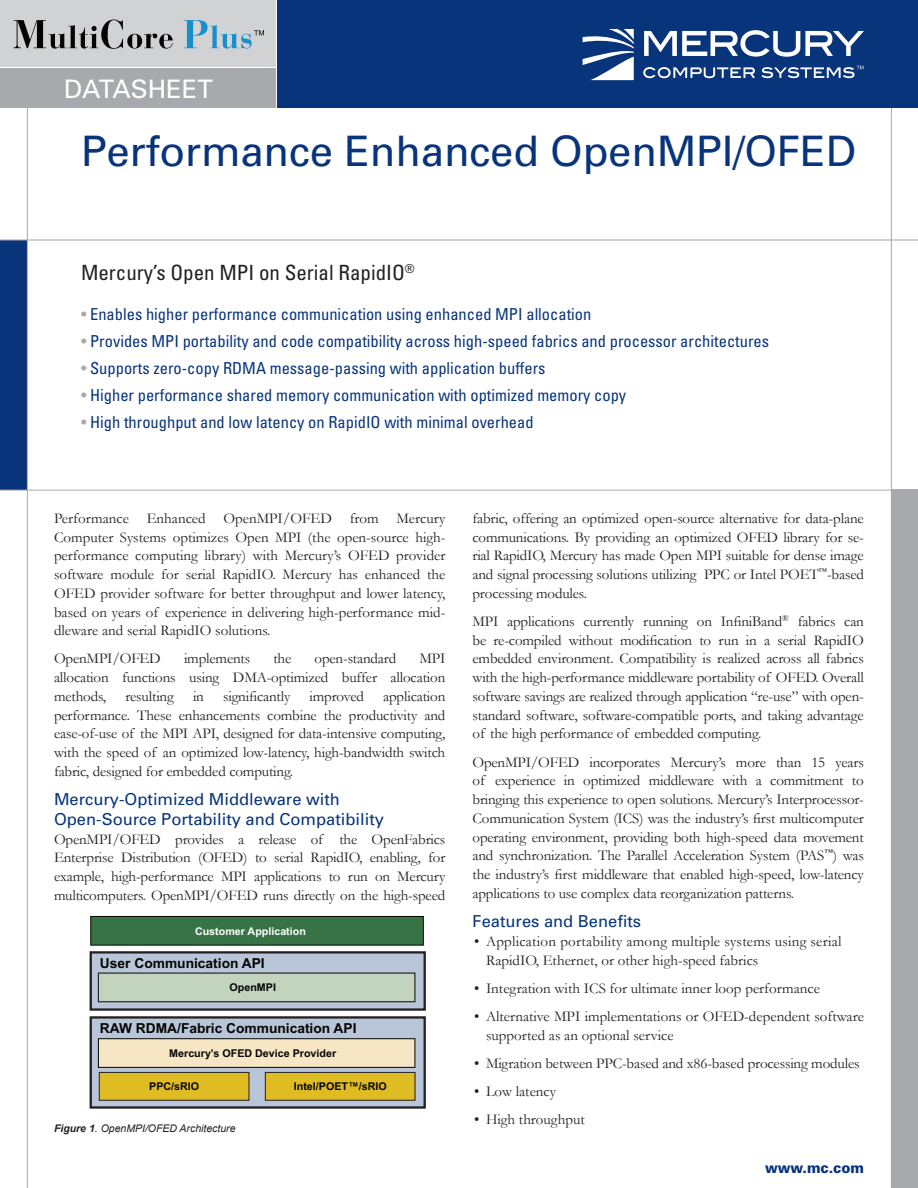
<style>
.page{position:relative;width:918px;height:1188px;background:#fff}
.page>*{position:absolute;margin:0;border:0;box-sizing:border-box;transform-origin:0 0}
.t1{font:42px "Univers";letter-spacing:-.005em;color:#08347b}
.t2{font:25.5px "Univers";color:#fff}
.t3{font:condensed 21px "Univers";color:#231f20}
.t4{font:condensed 16.5px "Univers";color:#08347b}
.t5{font:16.5px/19.8px "Univers";color:#08347b}
.t6{font:15px/18.8px "Garamond";letter-spacing:-.01em;color:#231f20;text-align:justify}
.t7{font:15px/18.8px "Garamond";letter-spacing:.015em;color:#231f20}
.t8{font:900 15px "Univers";color:#08347b;scale:.9 1}
.t9{font:700 13.8px "Arial";color:#040503}
.t10{font:700 10.65px "Arial";color:#040503}
.t11{font:700 10.65px "Arial";color:#fff}
.t12{font:italic 10.5px "Arial";color:#231f20}
.s1{color:#a8a9ad}
.s2{font-weight:700}
</style>
<div class="page">
<div style="left:892px;top:490px;width:26px;height:698px;background:#a8a9ad"></div>
<div style="left:234px;top:0;width:684px;height:108px;background:#08347b"></div>
<div style="left:0;top:240px;width:27px;height:250px;background:#08347b"></div>
<div style="left:0;top:0;width:277px;height:74px;background:#d1d2d4"></div>
<hr style="left:27px;top:99px;width:1px;height:1089px;background:#a8a9ad">
<hr style="left:0;top:240px;width:918px;height:1px;background:#a8a9ad">
<hr style="left:0;top:490px;width:918px;height:1px;background:#a8a9ad">
<div style="left:0;top:68px;width:277px;height:40px;background:#a8a9ad"></div>
<svg style="left:644px;top:30px;width:220px;height:27px"></svg>
<svg style="left:643px;top:67px;width:112px;height:11px"></svg>
<svg style="left:583px;top:29px;width:51px;height:51px"></svg>
<svg style="left:762px;top:66px;width:101px;height:12px"></svg>
<hr style="left:891px;top:108px;width:1px;height:1080px;background:#a8a9ad">
<hr style="left:276px;top:0;width:1px;height:108px;background:#fff">
<hr style="left:0;top:67px;width:277px;height:1px;background:#fff">
<svg style="left:14px;top:20px;width:159px;height:29px"></svg>
<svg style="left:184px;top:20px;width:80px;height:29px"></svg>
<div style="left:91px;top:952px;width:334px;height:58px;background:#b9c6da"></div>
<div style="left:90px;top:951px;width:336px;height:60px;border:2px solid #231f20"></div>
<div style="left:91px;top:1017px;width:334px;height:91px;background:#b9c6da"></div>
<div style="left:90px;top:1016px;width:336px;height:93px;border:2px solid #231f20"></div>
<div style="left:98px;top:973px;width:317px;height:29px;background:#c2d4be;border:1px solid #231f20"></div>
<div style="left:98px;top:1038px;width:317px;height:30px;background:#f6e6c3;border:1px solid #040503"></div>
<div style="left:90px;top:916px;width:334px;height:29px;background:#387345;border:1px solid #040503"></div>
<div style="left:99px;top:1072px;width:150px;height:29px;background:#dfbb24;border:1px solid #231f20"></div>
<div style="left:265px;top:1072px;width:150px;height:29px;background:#dfbb24;border:1px solid #231f20"></div>
<h2 class="t2" style="left:64px;top:74px;width:151px">DATASHEET</h2>
<h1 class="t1" style="left:81px;top:126px;width:777px">Performance Enhanced OpenMPI/OFED</h1>
<h3 class="t3" style="left:81px;top:259px;width:335px">Mercury’s Open MPI on Serial RapidIO<sup>®</sup></h3>
<p class="t4" style="left:81px;top:304px;width:512px"><span class="s1">•</span> Enables higher performance communication using enhanced MPI allocation</p>
<p class="t4" style="left:81px;top:331px;width:690px"><span class="s1">•</span> Provides MPI portability and code compatibility across high-speed fabrics and processor architectures</p>
<p class="t4" style="left:81px;top:358px;width:466px"><span class="s1">•</span> Supports zero-copy RDMA message-passing with application buffers</p>
<p class="t4" style="left:81px;top:385px;width:547px"><span class="s1">•</span> Higher performance shared memory communication with optimized memory copy</p>
<p class="t4" style="left:81px;top:412px;width:454px"><span class="s1">•</span> High throughput and low latency on RapidIO with minimal overhead</p>
<p class="t6" style="left:54px;top:509px;width:393px">Performance Enhanced OpenMPI/OFED from Mercury Computer Systems optimizes Open MPI (the open-source high&shy;performance computing library) with Mercury’s OFED provider software module for serial RapidIO. Mercury has enhanced the OFED provider software for better throughput and lower latency, based on years of experience in delivering high-performance mid&shy;dleware and serial RapidIO solutions.</p>
<p class="t6" style="left:54px;top:649px;width:108px">OpenMPI/OFED</p>
<p class="t6" style="left:184px;top:649px;width:68px">implements</p>
<p class="t6" style="left:273px;top:649px;width:19px">the</p>
<p class="t6" style="left:315px;top:649px;width:83px">open-standard</p>
<p class="t6" style="left:54px;top:649px;width:393px;text-indent:365px">MPI allocation functions using DMA-optimized buffer allocation methods,</p>
<p class="t6" style="left:125px;top:687px;width:50px">resulting</p>
<p class="t6" style="left:193px;top:687px;width:12px">in</p>
<p class="t6" style="left:223px;top:687px;width:69px">significantly</p>
<p class="t6" style="left:309px;top:687px;width:56px">improved</p>
<p class="t6" style="left:54px;top:687px;width:393px;text-indent:329px">application performance. These enhancements combine the productivity and ease-of-use of the MPI API, designed for data-intensive computing, with the speed of an optimized low-latency, high-bandwidth switch fabric, designed for embedded computing.</p>
<p class="t5" style="left:54px;top:790px;width:332px">Mercury-Optimized Middleware with<br>Open-Source Portability and Compatibility</p>
<p class="t6" style="left:54px;top:829px;width:393px">OpenMPI/OFED provides a release of the OpenFabrics Enterprise Distribution (OFED) to serial RapidIO, enabling, for example, high-performance MPI applications to run on Mercury multicomputers. OpenMPI/OFED runs directly on the high-speed</p>
<p class="t11" style="left:195px;top:924px;width:112px">Customer Application</p>
<p class="t9" style="left:100px;top:954px;width:166px">User Communication API</p>
<p class="t10" style="left:230px;top:981px;width:48px">OpenMPI</p>
<p class="t9" style="left:100px;top:1019px;width:258px">RAW RDMA/Fabric Communication API</p>
<p class="t10" style="left:169px;top:1046px;width:168px">Mercury’s OFED Device Provider</p>
<p class="t10" style="left:149px;top:1079px;width:52px">PPC/sRIO</p>
<p class="t10" style="left:294px;top:1079px;width:94px">Intel/POET™/sRIO</p>
<p class="t12" style="left:54px;top:1122px;width:183px"><span class="s2">Figure 1</span>. OpenMPI/OFED Architecture</p>
<p class="t6" style="left:472px;top:509px;width:393px">fabric, offering an optimized open-source alternative for data-plane communications. By providing an optimized OFED library for se&shy;rial RapidIO, Mercury has made Open MPI suitable for dense image and signal processing solutions utilizing PPC or Intel POET<sup>™</sup>-based processing modules.</p>
<p class="t6" style="left:472px;top:612px;width:393px">MPI applications currently running on InfiniBand<sup>®</sup> fabrics can be re-compiled without modification to run in a serial RapidIO embedded environment. Compatibility is realized across all fabrics with the high-performance middleware portability of OFED. Overall software savings are realized through application “re-use” with open&shy;standard software, software-compatible ports, and taking advantage of the high performance of embedded computing.</p>
<p class="t6" style="left:472px;top:752px;width:393px">OpenMPI/OFED incorporates Mercury’s more than 15 years of experience in optimized middleware with a commitment to bringing this experience to open solutions. Mercury’s Interprocessor-Communication System (ICS) was the industry’s first multicomputer operating environment, providing both high-speed data movement and synchronization. The Parallel Acceleration System (PAS<sup>™</sup>) was the industry’s first middleware that enabled high-speed, low-latency applications to use complex data reorganization patterns.</p>
<p class="t5" style="left:472px;top:911px;width:170px">Features and Benefits</p>
<p class="t7" style="left:486px;top:932px;width:357px;text-indent:-12px">• Application portability among multiple systems using serial<br>RapidIO, Ethernet, or other high-speed fabrics</p>
<p class="t6" style="left:474px;top:978px;width:348px">• Integration with ICS for ultimate inner loop performance</p>
<p class="t6" style="left:486px;top:1007px;width:379px;text-indent:-12px">• Alternative MPI implementations or OFED-dependent software supported as an optional service</p>
<p class="t6" style="left:474px;top:1053px;width:387px">• Migration between PPC-based and x86-based processing modules</p>
<p class="t6" style="left:474px;top:1082px;width:84px">• Low latency</p>
<p class="t6" style="left:474px;top:1110px;width:112px">• High throughput</p>
<p class="t8" style="left:765px;top:1158px;width:111px">www.mc.com</p>
</div>
